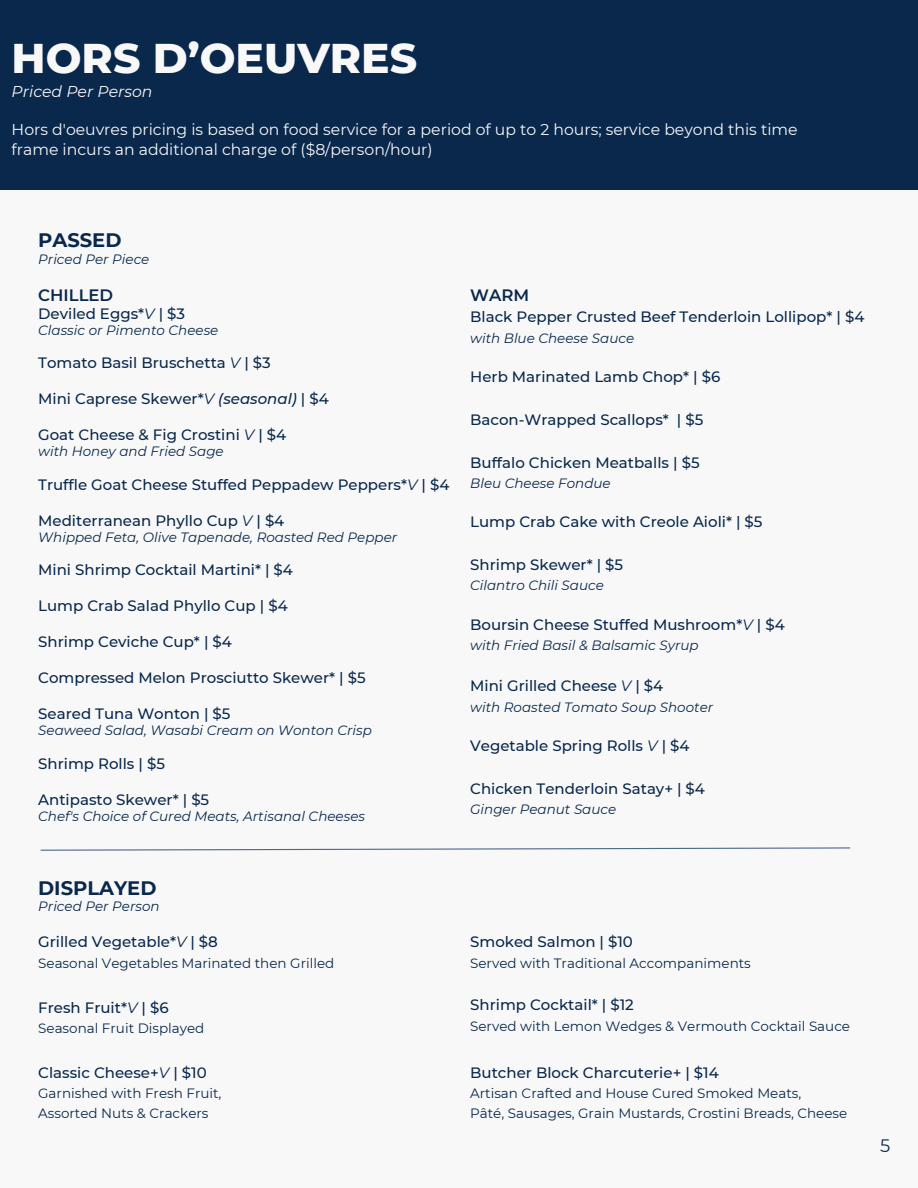
<style>
.page{position:relative;width:918px;height:1188px;background:#f8f8f8}
.page>*{position:absolute;margin:0;border:0;box-sizing:border-box;transform-origin:0 0}
.t1{font:800 42.45px "Montserrat";color:#f8f8f8}
.t2{font:700 19.5px "Montserrat";color:#09284c}
.t3{font:18px "Montserrat";color:#09284c}
.t4{font:600 16.5px "Montserrat";color:#09284c}
.t5{font:15.6px/19.2px "Montserrat";color:#f8f8f8}
.t6{font:italic 15.6px "Montserrat";color:#f8f8f8}
.t7{font:500 15px "Montserrat";color:#09284c}
.t8{font:italic 13.5px "Montserrat";color:#09284c}
.t9{font:13.5px/20.2px "Montserrat";color:#09284c}
.s1{font-weight:400;font-style:italic}
.s2{font-style:italic}
</style>
<div class="page">
<div style="left:0;top:0;width:918px;height:190px;background:#09284c"></div>
<svg style="left:40px;top:847px;width:811px;height:4px"></svg>
<h1 class="t1" style="left:12px;top:32px;width:407px">HORS D’OEUVRES</h1>
<p class="t6" style="left:12px;top:82px;width:142px">Priced Per Person</p>
<p class="t5" style="left:12px;top:120px;width:788px">Hors d'oeuvres pricing is based on food service for a period of up to 2 hours; service beyond this time frame incurs an additional charge of ($8/person/hour)</p>
<h2 class="t2" style="left:38px;top:228px;width:85px">PASSED</h2>
<p class="t8" style="left:38px;top:250px;width:113px">Priced Per Piece</p>
<p class="t4" style="left:38px;top:285px;width:77px">CHILLED</p>
<p class="t7" style="left:38px;top:304px;width:148px">Deviled Eggs*<span class="s1">V</span> | $3</p>
<p class="t8" style="left:38px;top:321px;width:182px">Classic or Pimento Cheese</p>
<p class="t7" style="left:38px;top:354px;width:234px">Tomato Basil Bruschetta <span class="s1">V</span> | $3</p>
<p class="t7" style="left:38px;top:390px;width:292px">Mini Caprese Skewer*<span class="s1">V</span> <span class="s2">(seasonal)</span> | $4</p>
<p class="t7" style="left:38px;top:426px;width:250px">Goat Cheese &amp; Fig Crostini <span class="s1">V</span> | $4</p>
<p class="t8" style="left:38px;top:443px;width:187px">with Honey and Fried Sage</p>
<p class="t7" style="left:38px;top:475px;width:413px">Truffle Goat Cheese Stuffed Peppadew Peppers*<span class="s1">V</span> | $4</p>
<p class="t7" style="left:38px;top:511px;width:248px">Mediterranean Phyllo Cup <span class="s1">V</span> | $4</p>
<p class="t8" style="left:38px;top:528px;width:361px">Whipped Feta, Olive Tapenade, Roasted Red Pepper</p>
<p class="t7" style="left:38px;top:561px;width:256px">Mini Shrimp Cocktail Martini* | $4</p>
<p class="t7" style="left:38px;top:597px;width:251px">Lump Crab Salad Phyllo Cup | $4</p>
<p class="t7" style="left:38px;top:633px;width:195px">Shrimp Ceviche Cup* | $4</p>
<p class="t7" style="left:38px;top:669px;width:329px">Compressed Melon Prosciutto Skewer* | $5</p>
<p class="t7" style="left:38px;top:705px;width:194px">Seared Tuna Wonton | $5</p>
<p class="t8" style="left:38px;top:722px;width:335px">Seaweed Salad, Wasabi Cream on Wonton Crisp</p>
<p class="t7" style="left:38px;top:754px;width:128px">Shrimp Rolls | $5</p>
<p class="t7" style="left:38px;top:790px;width:173px">Antipasto Skewer* | $5</p>
<p class="t8" style="left:38px;top:807px;width:328px">Chef's Choice of Cured Meats, Artisanal Cheeses</p>
<p class="t4" style="left:470px;top:285px;width:61px">WARM</p>
<p class="t7" style="left:470px;top:308px;width:396px">Black Pepper Crusted Beef Tenderloin Lollipop* | $4</p>
<p class="t8" style="left:470px;top:330px;width:165px">with Blue Cheese Sauce</p>
<p class="t7" style="left:470px;top:368px;width:252px">Herb Marinated Lamb Chop* | $6</p>
<p class="t7" style="left:470px;top:410px;width:235px">Bacon-Wrapped Scallops* | $5</p>
<p class="t7" style="left:470px;top:453px;width:231px">Buffalo Chicken Meatballs | $5</p>
<p class="t8" style="left:470px;top:475px;width:142px">Bleu Cheese Fondue</p>
<p class="t7" style="left:470px;top:513px;width:294px">Lump Crab Cake with Creole Aioli* | $5</p>
<p class="t7" style="left:470px;top:555px;width:154px">Shrimp Skewer* | $5</p>
<p class="t8" style="left:470px;top:577px;width:135px">Cilantro Chili Sauce</p>
<p class="t7" style="left:470px;top:615px;width:316px">Boursin Cheese Stuffed Mushroom*<span class="s1">V</span> | $4</p>
<p class="t8" style="left:470px;top:637px;width:230px">with Fried Basil &amp; Balsamic Syrup</p>
<p class="t7" style="left:470px;top:677px;width:195px">Mini Grilled Cheese <span class="s1">V</span> | $4</p>
<p class="t8" style="left:470px;top:699px;width:245px">with Roasted Tomato Soup Shooter</p>
<p class="t7" style="left:470px;top:737px;width:221px">Vegetable Spring Rolls <span class="s1">V</span> | $4</p>
<p class="t7" style="left:470px;top:779px;width:236px">Chicken Tenderloin Satay+ | $4</p>
<p class="t8" style="left:470px;top:801px;width:148px">Ginger Peanut Sauce</p>
<h2 class="t2" style="left:38px;top:876px;width:120px">DISPLAYED</h2>
<p class="t8" style="left:38px;top:898px;width:123px">Priced Per Person</p>
<p class="t7" style="left:38px;top:933px;width:181px">Grilled Vegetable*<span class="s1">V</span> | $8</p>
<p class="t9" style="left:38px;top:953px;width:298px">Seasonal Vegetables Marinated then Grilled</p>
<p class="t7" style="left:38px;top:998px;width:132px">Fresh Fruit*<span class="s1">V</span> | $6</p>
<p class="t9" style="left:38px;top:1018px;width:168px">Seasonal Fruit Displayed</p>
<p class="t7" style="left:38px;top:1063px;width:170px">Classic Cheese+<span class="s1">V</span> | $10</p>
<p class="t9" style="left:38px;top:1083px;width:185px">Garnished with Fresh Fruit,<br>Assorted Nuts &amp; Crackers</p>
<p class="t7" style="left:470px;top:933px;width:164px">Smoked Salmon | $10</p>
<p class="t9" style="left:470px;top:953px;width:282px">Served with Traditional Accompaniments</p>
<p class="t7" style="left:470px;top:996px;width:165px">Shrimp Cocktail* | $12</p>
<p class="t9" style="left:470px;top:1016px;width:381px">Served with Lemon Wedges &amp; Vermouth Cocktail Sauce</p>
<p class="t7" style="left:470px;top:1063px;width:250px">Butcher Block Charcuterie+ | $14</p>
<p class="t9" style="left:470px;top:1083px;width:379px">Artisan Crafted and House Cured Smoked Meats,<br>Pâté, Sausages, Grain Mustards, Crostini Breads, Cheese</p>
<p class="t3" style="left:880px;top:1135px;width:12px">5</p>
</div>
